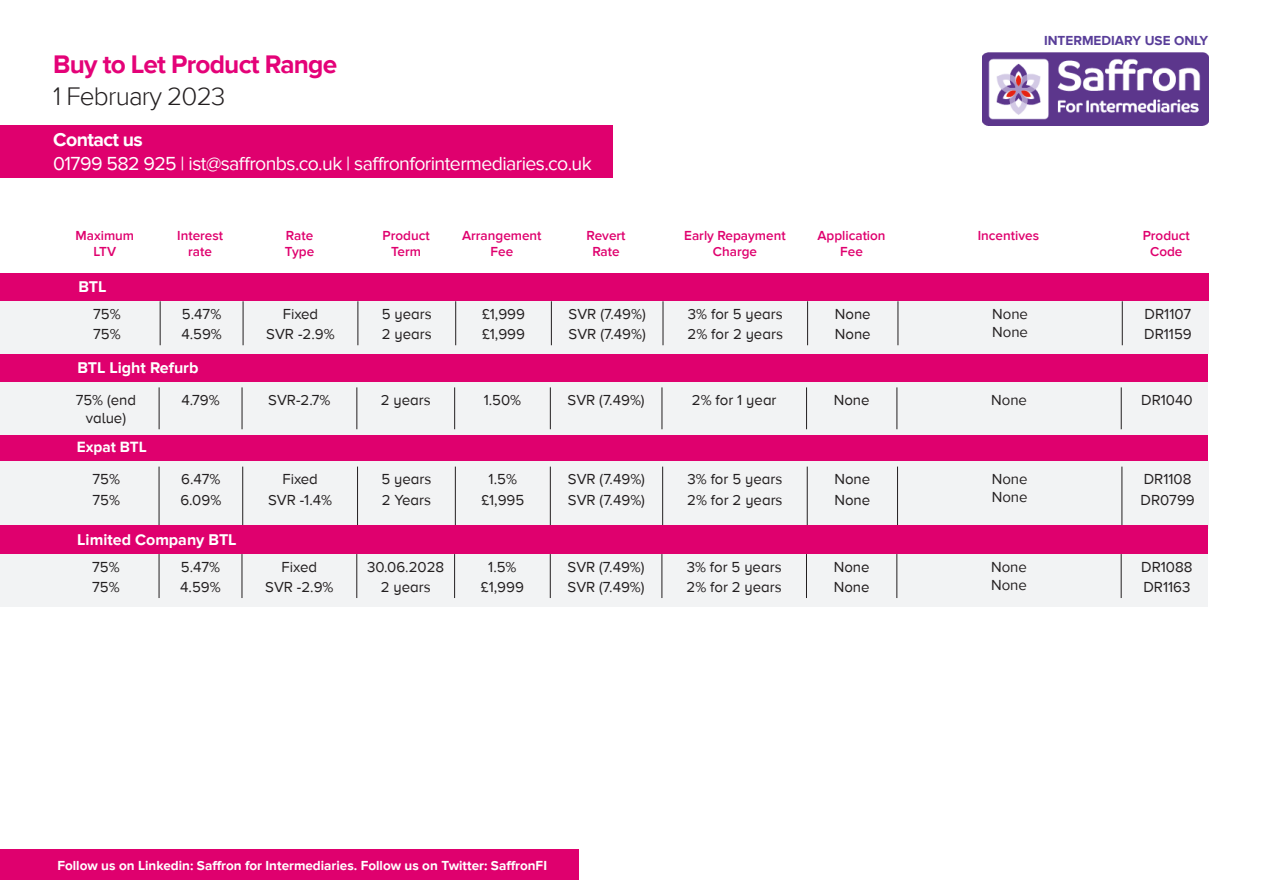
<style>
.page{position:relative;width:1263px;height:893px;background:#fff}
.page>*{position:absolute;margin:0;border:0;box-sizing:border-box;transform-origin:0 0}
.t1{font:700 26.25px "Proxima Nova";letter-spacing:-.03em;color:#e40278}
.t2{font:300 26.25px "Proxima Nova";letter-spacing:-.03em;color:#231f20}
.t3{font:19.5px "Proxima Nova";letter-spacing:-.03em;color:#fff}
.t4{font:700 19.5px "Proxima Nova";letter-spacing:-.03em;color:#fff}
.t5{font:700 16.05px "Proxima Nova";color:#fff}
.t6{font:700 15.3px "Proxima Nova";color:#fff}
.t7{font:15px/18px "Proxima Nova A";color:#231f20;text-align:center}
.t8{font:15px "Proxima Nova";color:#231f20}
.t9{font:600 13.5px/16.2px "Proxima Nova";color:#df006e;text-align:center}
.t10{font:700 13.5px "Proxima Nova";color:#fff}
.t11{font:700 13.5px "Proxima Nova";color:#593e99}
</style>
<div class="page">
<div style="left:0;top:125px;width:612px;height:53px;background:#df006e"></div>
<div style="left:0;top:850px;width:579px;height:30px;background:#df006e"></div>
<div style="left:0;top:461px;width:1209px;height:67px;background:#f2f3f4"></div>
<img style="left:982px;top:53px;width:226px;height:72px">
<div style="left:0;top:433px;width:1207px;height:28px;background:#df006e"></div>
<hr style="left:159px;top:467px;width:1px;height:64px;background:#231f20">
<hr style="left:242px;top:467px;width:1px;height:64px;background:#231f20">
<hr style="left:357px;top:467px;width:1px;height:64px;background:#231f20">
<hr style="left:455px;top:467px;width:1px;height:64px;background:#231f20">
<hr style="left:550px;top:467px;width:1px;height:64px;background:#231f20">
<hr style="left:662px;top:467px;width:1px;height:64px;background:#231f20">
<hr style="left:807px;top:467px;width:1px;height:64px;background:#231f20">
<hr style="left:897px;top:467px;width:1px;height:64px;background:#231f20">
<hr style="left:1122px;top:467px;width:1px;height:64px;background:#231f20">
<div style="left:0;top:354px;width:1208px;height:28px;background:#df006e"></div>
<div style="left:0;top:382px;width:1208px;height:52px;background:#f2f3f4"></div>
<hr style="left:159px;top:387px;width:1px;height:42px;background:#231f20">
<hr style="left:242px;top:387px;width:1px;height:42px;background:#231f20">
<hr style="left:357px;top:387px;width:1px;height:42px;background:#231f20">
<hr style="left:454px;top:387px;width:1px;height:42px;background:#231f20">
<hr style="left:550px;top:387px;width:1px;height:42px;background:#231f20">
<hr style="left:662px;top:387px;width:1px;height:42px;background:#231f20">
<hr style="left:806px;top:387px;width:1px;height:42px;background:#231f20">
<hr style="left:897px;top:387px;width:1px;height:42px;background:#231f20">
<hr style="left:1121px;top:387px;width:1px;height:42px;background:#231f20">
<div style="left:0;top:273px;width:1209px;height:28px;background:#df006e"></div>
<div style="left:0;top:301px;width:1209px;height:52px;background:#f2f3f4"></div>
<hr style="left:160px;top:301px;width:1px;height:44px;background:#231f20">
<hr style="left:243px;top:301px;width:1px;height:44px;background:#231f20">
<hr style="left:358px;top:301px;width:1px;height:44px;background:#231f20">
<hr style="left:455px;top:301px;width:1px;height:44px;background:#231f20">
<hr style="left:551px;top:301px;width:1px;height:44px;background:#231f20">
<hr style="left:663px;top:301px;width:1px;height:44px;background:#231f20">
<hr style="left:807px;top:301px;width:1px;height:44px;background:#231f20">
<hr style="left:898px;top:301px;width:1px;height:44px;background:#231f20">
<hr style="left:1122px;top:301px;width:1px;height:44px;background:#231f20">
<div style="left:0;top:525px;width:1208px;height:29px;background:#df006e"></div>
<div style="left:0;top:554px;width:1208px;height:52px;background:#f2f3f4"></div>
<hr style="left:159px;top:554px;width:1px;height:44px;background:#231f20">
<hr style="left:242px;top:554px;width:1px;height:44px;background:#231f20">
<hr style="left:356px;top:554px;width:1px;height:44px;background:#231f20">
<hr style="left:454px;top:554px;width:1px;height:44px;background:#231f20">
<hr style="left:550px;top:554px;width:1px;height:44px;background:#231f20">
<hr style="left:662px;top:554px;width:1px;height:44px;background:#231f20">
<hr style="left:806px;top:554px;width:1px;height:44px;background:#231f20">
<hr style="left:896px;top:554px;width:1px;height:44px;background:#231f20">
<hr style="left:1121px;top:554px;width:1px;height:44px;background:#231f20">
<p class="t1" style="left:53px;top:49px;width:285px">Buy to Let Product Range</p>
<p class="t2" style="left:53px;top:81px;width:174px">1 February 2023</p>
<p class="t4" style="left:53px;top:128px;width:91px">Contact us</p>
<p class="t3" style="left:53px;top:152px;width:540px">01799 582 925 | ist@saffronbs.co.uk | saffronforintermediaries.co.uk</p>
<p class="t11" style="left:1044px;top:32px;width:166px">INTERMEDIARY USE ONLY</p>
<p class="t9" style="left:76px;top:228px;width:60px">Maximum<br>LTV</p>
<p class="t9" style="left:177px;top:228px;width:47px">Interest rate</p>
<p class="t9" style="left:286px;top:228px;width:29px">Rate</p>
<p class="t9" style="left:285px;top:244px;width:31px">Type</p>
<p class="t5" style="left:78px;top:277px;width:30px">BTL</p>
<p class="t7" style="left:93px;top:305px;width:29px">75%</p>
<p class="t7" style="left:93px;top:325px;width:29px">75%</p>
<p class="t7" style="left:182px;top:305px;width:41px">5.47%</p>
<p class="t7" style="left:181px;top:325px;width:42px">4.59%</p>
<p class="t7" style="left:283px;top:305px;width:37px">Fixed</p>
<p class="t7" style="left:266px;top:325px;width:70px">SVR -2.9%</p>
<p class="t9" style="left:382px;top:228px;width:49px">Product</p>
<p class="t9" style="left:391px;top:244px;width:31px">Term</p>
<p class="t7" style="left:382px;top:305px;width:51px">5 years</p>
<p class="t7" style="left:382px;top:325px;width:51px">2 years</p>
<p class="t9" style="left:462px;top:228px;width:81px">Arrangement<br>Fee</p>
<p class="t9" style="left:587px;top:228px;width:40px">Revert<br>Rate</p>
<p class="t9" style="left:684px;top:228px;width:103px">Early Repayment<br>Charge</p>
<p class="t9" style="left:817px;top:228px;width:70px">Application<br>Fee</p>
<p class="t9" style="left:978px;top:228px;width:63px">Incentives</p>
<p class="t9" style="left:1143px;top:228px;width:49px">Product<br>Code</p>
<p class="t7" style="left:482px;top:305px;width:44px">£1,999</p>
<p class="t7" style="left:482px;top:325px;width:44px">£1,999</p>
<p class="t7" style="left:569px;top:305px;width:79px">SVR (7.49%)</p>
<p class="t7" style="left:569px;top:325px;width:79px">SVR (7.49%)</p>
<p class="t7" style="left:688px;top:305px;width:96px">3% for 5 years</p>
<p class="t7" style="left:688px;top:325px;width:97px">2% for 2 years</p>
<p class="t7" style="left:835px;top:305px;width:37px">None</p>
<p class="t7" style="left:835px;top:325px;width:37px">None</p>
<p class="t8" style="left:992px;top:305px;width:37px">None</p>
<p class="t8" style="left:992px;top:323px;width:37px">None</p>
<p class="t7" style="left:1144px;top:305px;width:48px">DR1107</p>
<p class="t7" style="left:1144px;top:325px;width:49px">DR1159</p>
<p class="t5" style="left:77px;top:358px;width:123px">BTL Light Refurb</p>
<p class="t7" style="left:76px;top:391px;width:62px">75% (end value)</p>
<p class="t7" style="left:181px;top:391px;width:40px">4.79%</p>
<p class="t7" style="left:268px;top:391px;width:64px">SVR-2.7%</p>
<p class="t7" style="left:381px;top:391px;width:51px">2 years</p>
<p class="t7" style="left:484px;top:391px;width:39px">1.50%</p>
<p class="t7" style="left:568px;top:391px;width:79px">SVR (7.49%)</p>
<p class="t7" style="left:692px;top:391px;width:86px">2% for 1 year</p>
<p class="t7" style="left:834px;top:391px;width:37px">None</p>
<p class="t8" style="left:991px;top:392px;width:37px">None</p>
<p class="t7" style="left:1141px;top:391px;width:53px">DR1040</p>
<p class="t6" style="left:77px;top:438px;width:71px">Expat BTL</p>
<p class="t7" style="left:92px;top:470px;width:29px">75%</p>
<p class="t7" style="left:92px;top:490px;width:29px">75%</p>
<p class="t7" style="left:181px;top:470px;width:41px">6.47%</p>
<p class="t7" style="left:180px;top:490px;width:42px">6.09%</p>
<p class="t7" style="left:282px;top:470px;width:37px">Fixed</p>
<p class="t7" style="left:268px;top:490px;width:66px">SVR -1.4%</p>
<p class="t7" style="left:381px;top:470px;width:51px">5 years</p>
<p class="t7" style="left:382px;top:490px;width:51px">2 Years</p>
<p class="t7" style="left:489px;top:470px;width:30px">1.5%</p>
<p class="t7" style="left:481px;top:490px;width:44px">£1,995</p>
<p class="t7" style="left:568px;top:470px;width:79px">SVR (7.49%)</p>
<p class="t7" style="left:568px;top:490px;width:79px">SVR (7.49%)</p>
<p class="t7" style="left:687px;top:470px;width:96px">3% for 5 years</p>
<p class="t7" style="left:687px;top:490px;width:97px">2% for 2 years</p>
<p class="t7" style="left:834px;top:470px;width:37px">None</p>
<p class="t7" style="left:834px;top:490px;width:37px">None</p>
<p class="t8" style="left:992px;top:471px;width:37px">None</p>
<p class="t8" style="left:992px;top:489px;width:37px">None</p>
<p class="t7" style="left:1144px;top:470px;width:49px">DR1108</p>
<p class="t7" style="left:1140px;top:490px;width:56px">DR0799</p>
<p class="t5" style="left:77px;top:530px;width:161px">Limited Company BTL</p>
<p class="t7" style="left:92px;top:558px;width:29px">75%</p>
<p class="t7" style="left:92px;top:578px;width:29px">75%</p>
<p class="t7" style="left:181px;top:558px;width:41px">5.47%</p>
<p class="t7" style="left:180px;top:578px;width:42px">4.59%</p>
<p class="t7" style="left:282px;top:558px;width:37px">Fixed</p>
<p class="t7" style="left:265px;top:578px;width:70px">SVR -2.9%</p>
<p class="t7" style="left:367px;top:558px;width:79px">30.06.2028</p>
<p class="t7" style="left:381px;top:578px;width:51px">2 years</p>
<p class="t7" style="left:488px;top:558px;width:30px">1.5%</p>
<p class="t7" style="left:481px;top:578px;width:44px">£1,999</p>
<p class="t7" style="left:567px;top:558px;width:79px">SVR (7.49%)</p>
<p class="t7" style="left:567px;top:578px;width:79px">SVR (7.49%)</p>
<p class="t7" style="left:687px;top:558px;width:96px">3% for 5 years</p>
<p class="t7" style="left:686px;top:578px;width:97px">2% for 2 years</p>
<p class="t7" style="left:834px;top:558px;width:37px">None</p>
<p class="t7" style="left:834px;top:578px;width:37px">None</p>
<p class="t8" style="left:991px;top:558px;width:37px">None</p>
<p class="t8" style="left:991px;top:576px;width:37px">None</p>
<p class="t7" style="left:1141px;top:558px;width:53px">DR1088</p>
<p class="t7" style="left:1143px;top:578px;width:49px">DR1163</p>
<p class="t10" style="left:57px;top:858px;width:491px">Follow us on Linkedin: Saffron for Intermediaries. Follow us on Twitter: SaffronFI</p>
</div>
